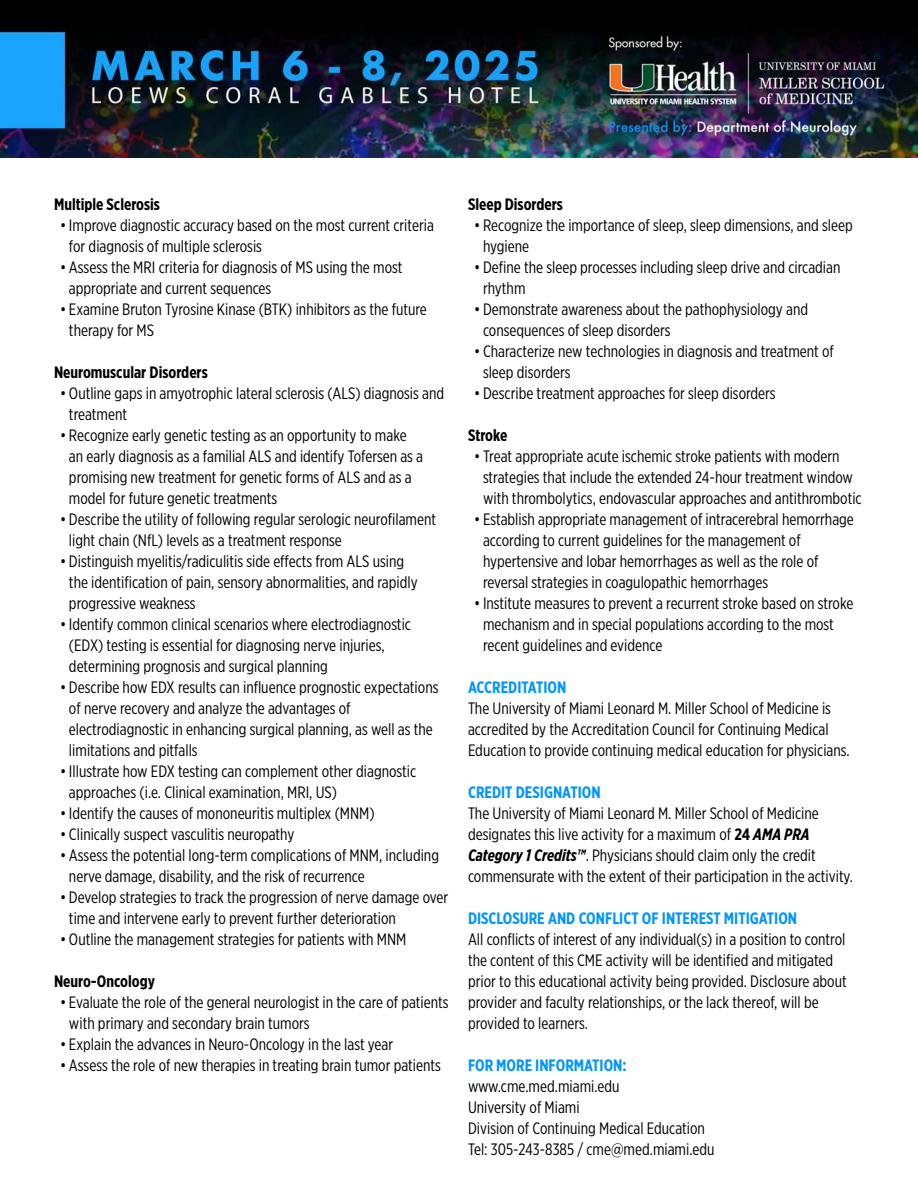
<style>
.page{position:relative;width:918px;height:1188px;background:#fff}
.page>*{position:absolute;margin:0;border:0;box-sizing:border-box;transform-origin:0 0}
.t1{font:16.5px/21px "Gotham X Narrow";color:#000}
.t2{font:700 16.5px "Gotham X Narrow";color:#0295fb}
.t3{font:700 16.5px "Gotham X Narrow";color:#000}
.s1{font-weight:700}
.s2{font-weight:700;font-style:italic}
</style>
<div class="page">
<img style="left:0;top:0;width:918px;height:158px">
<p class="t3" style="left:54px;top:194px;width:107px">Multiple Sclerosis</p>
<p class="t1" style="left:69px;top:214px;width:366px;text-indent:-9px">• Improve diagnostic accuracy based on the most current criteria for diagnosis of multiple sclerosis</p>
<p class="t1" style="left:69px;top:256px;width:335px;text-indent:-9px">• Assess the MRI criteria for diagnosis of MS using the most appropriate and current sequences</p>
<p class="t1" style="left:69px;top:298px;width:359px;text-indent:-9px">• Examine Bruton Tyrosine Kinase (BTK) inhibitors as the future therapy for MS</p>
<p class="t3" style="left:54px;top:362px;width:155px">Neuromuscular Disorders</p>
<p class="t1" style="left:69px;top:382px;width:377px;text-indent:-9px">• Outline gaps in amyotrophic lateral sclerosis (ALS) diagnosis and treatment</p>
<p class="t1" style="left:69px;top:424px;width:356px;text-indent:-9px">• Recognize early genetic testing as an opportunity to make an early diagnosis as a familial ALS and identify Tofersen as a promising new treatment for genetic forms of ALS and as a model for future genetic treatments</p>
<p class="t1" style="left:69px;top:508px;width:369px;text-indent:-9px">• Describe the utility of following regular serologic neurofilament light chain (NfL) levels as a treatment response</p>
<p class="t1" style="left:69px;top:550px;width:350px;text-indent:-9px">• Distinguish myelitis/radiculitis side effects from ALS using the identification of pain, sensory abnormalities, and rapidly progressive weakness</p>
<p class="t1" style="left:69px;top:613px;width:344px;text-indent:-9px">• Identify common clinical scenarios where electrodiagnostic (EDX) testing is essential for diagnosing nerve injuries, determining prognosis and surgical planning</p>
<p class="t1" style="left:69px;top:676px;width:371px;text-indent:-9px">• Describe how EDX results can influence prognostic expectations of nerve recovery and analyze the advantages of electrodiagnostic in enhancing surgical planning, as well as the limitations and pitfalls</p>
<p class="t1" style="left:69px;top:760px;width:349px;text-indent:-9px">• Illustrate how EDX testing can complement other diagnostic approaches (i.e. Clinical examination, MRI, US)</p>
<p class="t1" style="left:60px;top:802px;width:316px">• Identify the causes of mononeuritis multiplex (MNM)</p>
<p class="t1" style="left:60px;top:823px;width:236px">• Clinically suspect vasculitis neuropathy</p>
<p class="t1" style="left:69px;top:844px;width:372px;text-indent:-9px">• Assess the potential long-term complications of MNM, including nerve damage, disability, and the risk of recurrence</p>
<p class="t1" style="left:69px;top:886px;width:381px;text-indent:-9px">• Develop strategies to track the progression of nerve damage over time and intervene early to prevent further deterioration</p>
<p class="t1" style="left:60px;top:928px;width:348px">• Outline the management strategies for patients with MNM</p>
<p class="t3" style="left:54px;top:971px;width:103px">Neuro-Oncology</p>
<p class="t1" style="left:69px;top:991px;width:381px;text-indent:-9px">• Evaluate the role of the general neurologist in the care of patients with primary and secondary brain tumors</p>
<p class="t1" style="left:60px;top:1033px;width:335px">• Explain the advances in Neuro-Oncology in the last year</p>
<p class="t1" style="left:60px;top:1054px;width:382px">• Assess the role of new therapies in treating brain tumor patients</p>
<p class="t3" style="left:468px;top:194px;width:96px">Sleep Disorders</p>
<p class="t1" style="left:483px;top:214px;width:371px;text-indent:-9px">• Recognize the importance of sleep, sleep dimensions, and sleep hygiene</p>
<p class="t1" style="left:483px;top:256px;width:359px;text-indent:-9px">• Define the sleep processes including sleep drive and circadian rhythm</p>
<p class="t1" style="left:483px;top:298px;width:327px;text-indent:-9px">• Demonstrate awareness about the pathophysiology and consequences of sleep disorders</p>
<p class="t1" style="left:483px;top:340px;width:352px;text-indent:-9px">• Characterize new technologies in diagnosis and treatment of sleep disorders</p>
<p class="t1" style="left:474px;top:382px;width:303px">• Describe treatment approaches for sleep disorders</p>
<p class="t3" style="left:468px;top:425px;width:41px">Stroke</p>
<p class="t1" style="left:483px;top:445px;width:380px;text-indent:-9px">• Treat appropriate acute ischemic stroke patients with modern strategies that include the extended 24-hour treatment window with thrombolytics, endovascular approaches and antithrombotic</p>
<p class="t1" style="left:483px;top:508px;width:372px;text-indent:-9px">• Establish appropriate management of intracerebral hemorrhage according to current guidelines for the management of hypertensive and lobar hemorrhages as well as the role of reversal strategies in coagulopathic hemorrhages</p>
<p class="t1" style="left:483px;top:592px;width:372px;text-indent:-9px">• Institute measures to prevent a recurrent stroke based on stroke mechanism and in special populations according to the most recent guidelines and evidence</p>
<p class="t2" style="left:468px;top:677px;width:100px">ACCREDITATION</p>
<p class="t1" style="left:468px;top:697px;width:383px">The University of Miami Leonard M. Miller School of Medicine is accredited by the Accreditation Council for Continuing Medical<br>Education to provide continuing medical education for physicians.</p>
<p class="t2" style="left:468px;top:782px;width:134px">CREDIT DESIGNATION</p>
<p class="t1" style="left:468px;top:802px;width:386px">The University of Miami Leonard M. Miller School of Medicine designates this live activity for a maximum of <span class="s1">24</span> <span class="s2">AMA PRA Category 1 Credits™</span>. Physicians should claim only the credit commensurate with the extent of their participation in the activity.</p>
<p class="t2" style="left:468px;top:908px;width:331px">DISCLOSURE AND CONFLICT OF INTEREST MITIGATION</p>
<p class="t1" style="left:468px;top:928px;width:380px">All conflicts of interest of any individual(s) in a position to control the content of this CME activity will be identified and mitigated prior to this educational activity being provided. Disclosure about provider and faculty relationships, or the lack thereof, will be provided to learners.</p>
<p class="t2" style="left:468px;top:1055px;width:160px">FOR MORE INFORMATION:</p>
<p class="t1" style="left:468px;top:1075px;width:248px">www.cme.med.miami.edu<br>University of Miami<br>Division of Continuing Medical Education<br>Tel: 305-243-8385 / cme@med.miami.edu</p>
</div>
